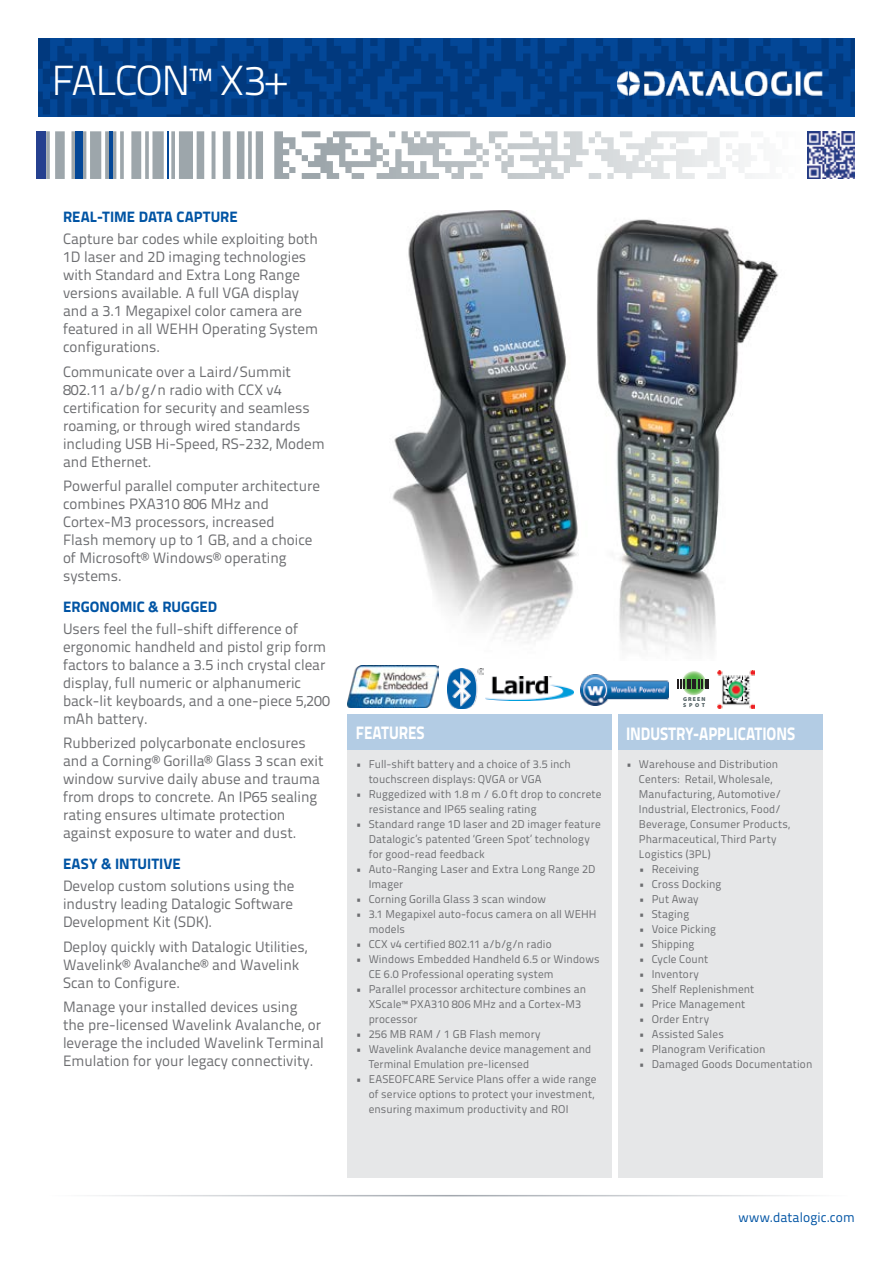
<style>
.page{position:relative;width:893px;height:1263px;background:#fff}
.page>*{position:absolute;margin:0;border:0;box-sizing:border-box;transform-origin:0 0}
.t1{font:300 42px "Titillium Text 22 L";letter-spacing:-.045em;color:#fff}
.t2{font:800 18px "Titillium Text 22 L";letter-spacing:-.005em;color:#fff;scale:.85 1}
.t3{font:15px/18px "Titillium Text 22 L";color:#6d6e71}
.t4{font:800 15px "Titillium Text 22 L";letter-spacing:.005em;color:#0054a4}
.t5{font:13.5px "Titillium Text 22 L";letter-spacing:.005em;color:#0054a4}
.t6{font:11.25px/15px "Titillium Text 22 L";letter-spacing:.01em;color:#6d6e71}
.t7{font:900 5.7px/5.7px "Myriad Pro";letter-spacing:.2em;color:#505f62}
</style>
<div class="page">
<svg style="left:38px;top:38px;width:817px;height:79px;background:#023f89"></svg>
<svg style="left:302px;top:131px;width:453px;height:48px"></svg>
<hr style="left:167px;top:131px;width:2px;height:48px;background:#034797">
<div style="left:75px;top:131px;width:7px;height:48px;background:#034797"></div>
<hr style="left:109px;top:131px;width:4px;height:48px;background:#034797">
<div style="left:37px;top:131px;width:9px;height:48px;background:#25408f"></div>
<hr style="left:45px;top:1195px;width:803px;height:1px;background:#9da3aa">
<div style="left:348px;top:714px;width:264px;height:36px;background:#b3cce4"></div>
<div style="left:618px;top:714px;width:204px;height:36px;background:#b3cce4"></div>
<div style="left:348px;top:750px;width:264px;height:428px;background:#e6e7e8"></div>
<div style="left:618px;top:750px;width:204px;height:428px;background:#e6e7e8"></div>
<img style="left:618px;top:72px;width:204px;height:23px">
<img style="left:807px;top:131px;width:48px;height:48px">
<img style="left:447px;top:669px;width:36px;height:39px">
<svg style="left:681px;top:670px;width:25px;height:25px"></svg>
<svg style="left:678px;top:680px;width:31px;height:9px"></svg>
<img style="left:580px;top:675px;width:89px;height:30px">
<img style="left:717px;top:671px;width:38px;height:37px">
<img style="left:348px;top:666px;width:90px;height:42px">
<img style="left:485px;top:676px;width:88px;height:24px">
<img style="left:392px;top:211px;width:387px;height:440px">
<h1 class="t1" style="left:51px;top:50px;width:236px">FALCON™ X3+</h1>
<p class="t4" style="left:63px;top:205px;width:176px">REAL-TIME DATA CAPTURE</p>
<p class="t3" style="left:63px;top:229px;width:257px">Capture bar codes while exploiting both 1D laser and 2D imaging technologies with Standard and Extra Long Range versions available. A full VGA display and a 3.1 Megapixel color camera are featured in all WEHH Operating System configurations.</p>
<p class="t3" style="left:63px;top:362px;width:263px">Communicate over a Laird/Summit<br>802.11 a/b/g/n radio with CCX v4 certification for security and seamless roaming, or through wired standards including USB Hi-Speed, RS-232, Modem and Ethernet.</p>
<p class="t3" style="left:63px;top:476px;width:258px">Powerful parallel computer architecture combines PXA310 806 MHz and<br>Cortex-M3 processors, increased<br>Flash memory up to 1 GB, and a choice of Microsoft® Windows® operating systems.</p>
<p class="t4" style="left:63px;top:595px;width:156px">ERGONOMIC &amp; RUGGED</p>
<p class="t3" style="left:63px;top:619px;width:269px">Users feel the full-shift difference of ergonomic handheld and pistol grip form factors to balance a 3.5 inch crystal clear display, full numeric or alphanumeric back-lit keyboards, and a one-piece 5,200 mAh battery.</p>
<p class="t3" style="left:63px;top:733px;width:262px">Rubberized polycarbonate enclosures and a Corning® Gorilla® Glass 3 scan exit window survive daily abuse and trauma from drops to concrete. An IP65 sealing rating ensures ultimate protection against exposure to water and dust.</p>
<p class="t4" style="left:63px;top:852px;width:119px">EASY &amp; INTUITIVE</p>
<p class="t3" style="left:63px;top:876px;width:233px;text-align:justify">Develop custom solutions using the industry leading Datalogic Software Development Kit (SDK).</p>
<p class="t3" style="left:63px;top:937px;width:246px">Deploy quickly with Datalogic Utilities,<br>Wavelink® Avalanche® and Wavelink<br>Scan to Configure.</p>
<p class="t3" style="left:63px;top:997px;width:262px">Manage your installed devices using<br>the pre-licensed Wavelink Avalanche, or leverage the included Wavelink Terminal Emulation for your legacy connectivity.</p>
<p class="t7" style="left:683px;top:696px;width:24px">GREEN<br>SPOT</p>
<p class="t2" style="left:356px;top:719px;width:82px">FEATURES</p>
<p class="t2" style="left:626px;top:719px;width:200px">INDUSTRY-APPLICATIONS</p>
<p class="t6" style="left:369px;top:756px;width:204px;text-indent:-13px">• Full-shift battery and a choice of 3.5 inch touchscreen displays: QVGA or VGA</p>
<p class="t6" style="left:369px;top:786px;width:234px;text-indent:-13px">• Ruggedized with 1.8 m / 6.0 ft drop to concrete resistance and IP65 sealing rating</p>
<p class="t6" style="left:369px;top:816px;width:233px;text-indent:-13px">• Standard range 1D laser and 2D imager feature<br>Datalogic’s patented ‘Green Spot’ technology for good-read feedback</p>
<p class="t6" style="left:369px;top:861px;width:228px;text-indent:-13px">• Auto-Ranging Laser and Extra Long Range 2D<br>Imager</p>
<p class="t6" style="left:356px;top:891px;width:192px">• Corning Gorilla Glass 3 scan window</p>
<p class="t6" style="left:369px;top:906px;width:229px;text-indent:-13px">• 3.1 Megapixel auto-focus camera on all WEHH models</p>
<p class="t6" style="left:356px;top:936px;width:197px">• CCX v4 certified 802.11 a/b/g/n radio</p>
<p class="t6" style="left:369px;top:951px;width:232px;text-indent:-13px">• Windows Embedded Handheld 6.5 or Windows<br>CE 6.0 Professional operating system</p>
<p class="t6" style="left:369px;top:981px;width:219px;text-indent:-13px">• Parallel processor architecture combines an<br>XScale™ PXA310 806 MHz and a Cortex-M3 processor</p>
<p class="t6" style="left:356px;top:1026px;width:186px">• 256 MB RAM / 1 GB Flash memory</p>
<p class="t6" style="left:369px;top:1041px;width:224px;text-indent:-13px">• Wavelink Avalanche device management and<br>Terminal Emulation pre-licensed</p>
<p class="t6" style="left:369px;top:1071px;width:229px;text-indent:-13px">• EASEOFCARE Service Plans offer a wide range of service options to protect your investment, ensuring maximum productivity and ROI</p>
<p class="t6" style="left:639px;top:756px;width:153px;text-indent:-13px">• Warehouse and Distribution<br>Centers: Retail, Wholesale,<br>Manufacturing, Automotive/<br>Industrial, Electronics, Food/<br>Beverage, Consumer Products,<br>Pharmaceutical, Third Party<br>Logistics (3PL)</p>
<p class="t6" style="left:639px;top:861px;width:62px">• Receiving</p>
<p class="t6" style="left:639px;top:876px;width:84px">• Cross Docking</p>
<p class="t6" style="left:639px;top:891px;width:61px">• Put Away</p>
<p class="t6" style="left:639px;top:906px;width:52px">• Staging</p>
<p class="t6" style="left:639px;top:921px;width:79px">• Voice Picking</p>
<p class="t6" style="left:639px;top:936px;width:57px">• Shipping</p>
<p class="t6" style="left:639px;top:951px;width:71px">• Cycle Count</p>
<p class="t6" style="left:639px;top:966px;width:62px">• Inventory</p>
<p class="t6" style="left:639px;top:981px;width:117px">• Shelf Replenishment</p>
<p class="t6" style="left:639px;top:996px;width:108px">• Price Management</p>
<p class="t6" style="left:639px;top:1011px;width:72px">• Order Entry</p>
<p class="t6" style="left:639px;top:1026px;width:86px">• Assisted Sales</p>
<p class="t6" style="left:639px;top:1041px;width:128px">• Planogram Verification</p>
<p class="t6" style="left:639px;top:1056px;width:175px">• Damaged Goods Documentation</p>
<p class="t5" style="left:738px;top:1207px;width:118px">www.datalogic.com</p>
</div>
